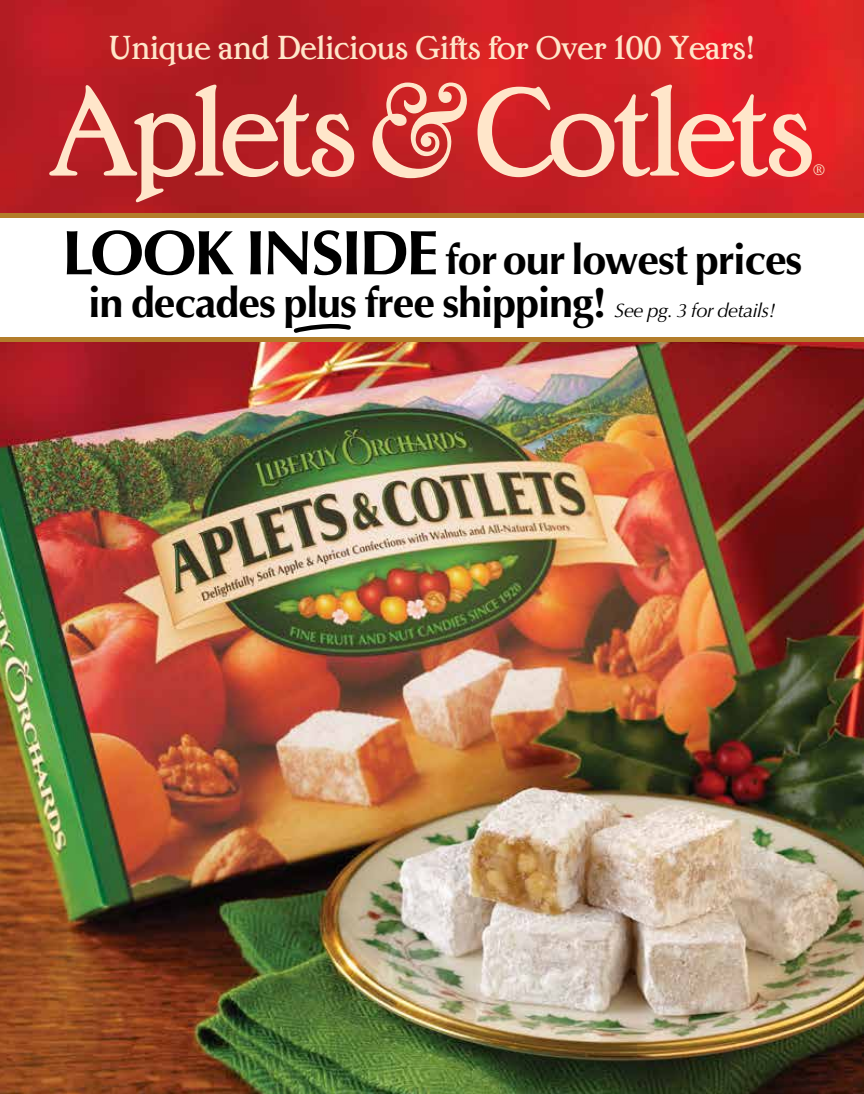
<style>
.page{position:relative;width:864px;height:1094px;background:#fff}
.page>*{position:absolute;margin:0;border:0;box-sizing:border-box;transform-origin:0 0}
.t1{font:132px "Edwardian Medium Plain";letter-spacing:-.05em;color:#ffe6ca;scale:.94 1}
.t2{font:700 42px "Optima";letter-spacing:-.025em;color:#000}
.t3{font:34.5px "Edwardian Medium Plain";letter-spacing:-.01em;color:#ffe6ca}
.t4{font:15px "Cheltenham ITC Pro";color:#ffe6ca}
.s1{font-family:"Caslon 540 LT Std";font-style:italic}
.s2{font-size:63px}
.s3{font-weight:400;font-style:italic;font-size:19.5px}
</style>
<div class="page">
<img style="left:0;top:0;width:864px;height:1094px">
<div style="left:0;top:217px;width:864px;height:122px;background:#fff"></div>
<div style="left:0;top:213px;width:864px;height:5px;background:#b37d2a"></div>
<div style="left:0;top:337px;width:864px;height:5px;background:#b37d2a"></div>
<svg style="left:293px;top:324px;width:58px;height:9px"></svg>
<p class="t3" style="left:109px;top:28px;width:648px">Unique and Delicious Gifts for Over 100 Years!</p>
<h1 class="t1" style="left:48px;top:58px;width:818px">Aplets<span class="s1">&amp;</span> Cotlets</h1>
<p class="t4" style="left:813px;top:161px;width:13px">®</p>
<p class="t2" style="left:62px;top:235px;width:742px"><span class="s2">LOOK INSIDE</span> for our lowest prices</p>
<p class="t2" style="left:89px;top:278px;width:688px">in decades plus free shipping! <span class="s3">See pg. 3 for details!</span></p>
</div>
